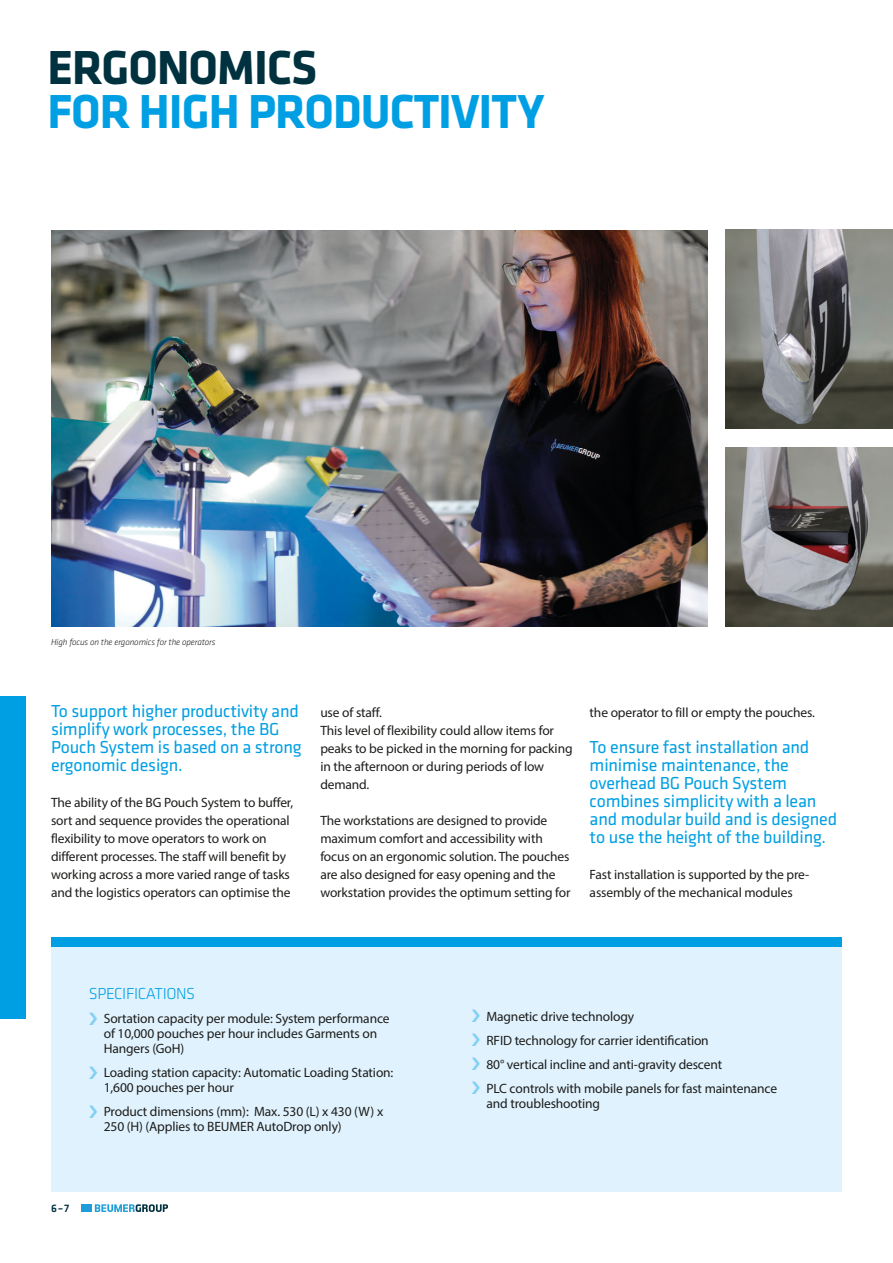
<style>
.page{position:relative;width:893px;height:1263px;background:#fff}
.page>*{position:absolute;margin:0;border:0;box-sizing:border-box;transform-origin:0 0}
._01_Headline_dunkel_LW_-_20{font:700 49.5px/44.5px "Klavika";letter-spacing:-.02em;color:#009fe3}
._02_Intro_Marginal{font:18px/18px "Klavika";letter-spacing:-.01em;color:#009fe3}
._05_Highlightbox_Headline_Abst___2_25{font:300 16.5px "Klavika";letter-spacing:-.025em;color:#009fe3}
.Brød{font:13.5px/18px "Myriad Pro";letter-spacing:-.01em;color:#1d1d1b}
._03_Copy_Head{font:13.5px/18px "Myriad Pro";letter-spacing:-.01em;color:#1d1d1b}
.t1{font:500 11.25px "Klavika";color:#00313f}
._04_Bildunterschrift{font:italic 300 9px "Klavika";letter-spacing:-.01em;color:#1d1d1b}
.s1{color:#00313f}
</style>
<div class="page">
<img style="left:51px;top:230px;width:656px;height:396px">
<img style="left:725px;top:230px;width:168px;height:198px">
<img style="left:725px;top:447px;width:168px;height:179px">
<div style="left:0;top:696px;width:26px;height:322px;background:#009fe3"></div>
<div style="left:51px;top:945px;width:790px;height:246px;background:#e0f2fd"></div>
<div style="left:51px;top:938px;width:790px;height:9px;background:#009fe3"></div>
<div style="left:81px;top:1204px;width:11px;height:8px;background:#1d9dd9"></div>
<svg style="left:95px;top:1204px;width:73px;height:8px"></svg>
<p class="_01_Headline_dunkel_LW_-_20" style="left:48px;top:43px;width:499px"><span class="s1">ERGONOMICS<br></span>FOR HIGH PRODUCTIVITY</p>
<p class="_04_Bildunterschrift" style="left:51px;top:637px;width:166px">High focus on the ergonomics for the operators</p>
<p class="_02_Intro_Marginal" style="left:51px;top:701px;width:252px">To support higher productivity and simplify work processes, the BG<br>Pouch System is based on a strong ergonomic design.</p>
<p class="Brød" style="left:51px;top:793px;width:244px">The ability of the BG Pouch System to buffer, sort and sequence provides the operational flexibility to move operators to work on different processes. The staff will benefit by working across a more varied range of tasks and the logistics operators can optimise the</p>
<p class="Brød" style="left:320px;top:703px;width:63px">use of staff.</p>
<p class="Brød" style="left:320px;top:721px;width:254px">This level of flexibility could allow items for peaks to be picked in the morning for packing in the afternoon or during periods of low demand.</p>
<p class="Brød" style="left:320px;top:811px;width:252px">The workstations are designed to provide maximum comfort and accessibility with focus on an ergonomic solution. The pouches are also designed for easy opening and the workstation provides the optimum setting for</p>
<p class="Brød" style="left:590px;top:703px;width:227px">the operator to fill or empty the pouches.</p>
<p class="_02_Intro_Marginal" style="left:590px;top:737px;width:249px">To ensure fast installation and minimise maintenance, the overhead BG Pouch System combines simplicity with a lean and modular build and is designed to use the height of the building.</p>
<p class="_03_Copy_Head" style="left:590px;top:865px;width:221px">Fast installation is supported by the pre&shy;assembly of the mechanical modules</p>
<p class="_05_Highlightbox_Headline_Abst___2_25" style="left:89px;top:983px;width:108px">SPECIFICATIONS</p>
<p class="Brød" style="left:104px;top:1011px;width:287px;line-height:15px">Sortation capacity per module: System performance of 10,000 pouches per hour includes Garments on<br>Hangers (GoH)</p>
<p class="Brød" style="left:104px;top:1065px;width:291px;line-height:15px">Loading station capacity: Automatic Loading Station:<br>1,600 pouches per hour</p>
<p class="Brød" style="left:104px;top:1104px;width:281px;line-height:15px">Product dimensions (mm): Max. 530 (L) x 430 (W) x<br>250 (H) (Applies to BEUMER AutoDrop only)</p>
<p class="t1" style="left:51px;top:1200px;width:20px">6–7</p>
<p class="Brød" style="left:486px;top:1007px;width:149px">Magnetic drive technology</p>
<p class="Brød" style="left:486px;top:1031px;width:224px">RFID technology for carrier identification</p>
<p class="Brød" style="left:486px;top:1055px;width:237px">80° vertical incline and anti-gravity descent</p>
<p class="Brød" style="left:486px;top:1080px;width:292px;line-height:15px">PLC controls with mobile panels for fast maintenance and troubleshooting</p>
</div>
